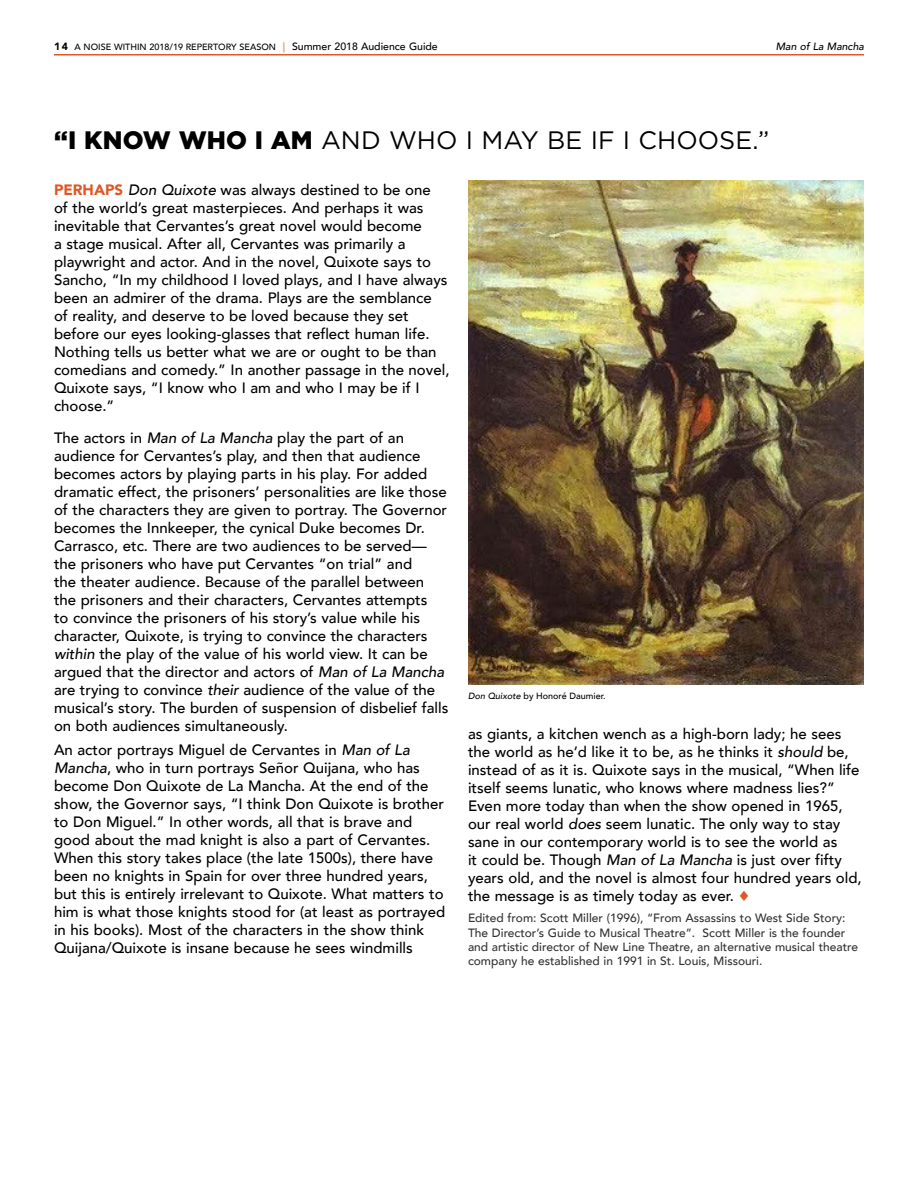
<style>
.page{position:relative;width:918px;height:1188px;background:#fff}
.page>*{position:absolute;margin:0;border:0;box-sizing:border-box;transform-origin:0 0}
.t1{font:25.2px "Gotham";color:#000}
.t2{font:500 15px/18px "Avenir";color:#000}
.t3{font:500 12px/14.4px "Avenir";color:#333}
.t4{font:italic 500 10.5px "Avenir";color:#000}
.t5{font:500 9px "Avenir";color:#000}
.s1{font-weight:900;font-size:10.5px}
.s2{font-weight:900;font-size:10.5px;color:#eca57f}
.s3{font-size:10.5px}
.s4{font-weight:900}
.s5{font-weight:900;color:#dd5826}
.s6{font-style:italic}
.s7{color:#dd5826}
</style>
<div class="page">
<img style="left:468px;top:180px;width:396px;height:504px">
<hr style="left:54px;top:54px;width:810px;height:2px;background:#dd5826">
<p class="t5" style="left:54px;top:39px;width:385px"><span class="s1">14</span> A NOISE WITHIN 2018/19 REPERTORY SEASON <span class="s2">|</span> <span class="s3">Summer 2018 Audience Guide</span></p>
<p class="t4" style="left:776px;top:40px;width:90px">Man of La Mancha</p>
<h1 class="t1" style="left:54px;top:124px;width:717px"><span class="s4">“I KNOW WHO I AM</span> AND WHO I MAY BE IF I CHOOSE.”</h1>
<p class="t2" style="left:54px;top:180px;width:397px"><span class="s5">PERHAPS</span> <span class="s6">Don Quixote</span> was always destined to be one<br>of the world’s great masterpieces. And perhaps it was inevitable that Cervantes’s great novel would become<br>a stage musical. After all, Cervantes was primarily a playwright and actor. And in the novel, Quixote says to Sancho, “In my childhood I loved plays, and I have always been an admirer of the drama. Plays are the semblance<br>of reality, and deserve to be loved because they set before our eyes looking-glasses that reflect human life.<br>Nothing tells us better what we are or ought to be than comedians and comedy.” In another passage in the novel, Quixote says, “I know who I am and who I may be if I choose.”</p>
<p class="t2" style="left:54px;top:427px;width:396px">The actors in <span class="s6">Man of La Mancha</span> play the part of an audience for Cervantes’s play, and then that audience becomes actors by playing parts in his play. For added dramatic effect, the prisoners’ personalities are like those of the characters they are given to portray. The Governor becomes the Innkeeper, the cynical Duke becomes Dr.<br>Carrasco, etc. There are two audiences to be served— the prisoners who have put Cervantes “on trial” and<br>the theater audience. Because of the parallel between the prisoners and their characters, Cervantes attempts<br>to convince the prisoners of his story’s value while his character, Quixote, is trying to convince the characters <span class="s6">within</span> the play of the value of his world view. It can be argued that the director and actors of <span class="s6">Man of La Mancha </span>are trying to convince <span class="s6">their</span> audience of the value of the musical’s story. The burden of suspension of disbelief falls on both audiences simultaneously.</p>
<p class="t2" style="left:54px;top:740px;width:393px">An actor portrays Miguel de Cervantes in <span class="s6">Man of La Mancha</span>, who in turn portrays Señor Quijana, who has become Don Quixote de La Mancha. At the end of the show, the Governor says, “I think Don Quixote is brother to Don Miguel.” In other words, all that is brave and good about the mad knight is also a part of Cervantes.<br>When this story takes place (the late 1500s), there have been no knights in Spain for over three hundred years, but this is entirely irrelevant to Quixote. What matters to him is what those knights stood for (at least as portrayed in his books). Most of the characters in the show think Quijana/Quixote is insane because he sees windmills</p>
<p class="t5" style="left:468px;top:688px;width:139px"><span class="s6">Don Quixote</span> by Honoré Daumier.</p>
<p class="t2" style="left:468px;top:724px;width:395px">as giants, a kitchen wench as a high-born lady; he sees the world as he’d like it to be, as he thinks it <span class="s6">should</span> be, instead of as it is. Quixote says in the musical, “When life itself seems lunatic, who knows where madness lies?” Even more today than when the show opened in 1965, our real world <span class="s6">does</span> seem lunatic. The only way to stay sane in our contemporary world is to see the world as<br>it could be. Though <span class="s6">Man of La Mancha</span> is just over fifty years old, and the novel is almost four hundred years old, the message is as timely today as ever. <span class="s7">♦</span></p>
<p class="t3" style="left:468px;top:910px;width:392px">Edited from: Scott Miller (1996), “From Assassins to West Side Story:<br>The Director’s Guide to Musical Theatre”. Scott Miller is the founder and artistic director of New Line Theatre, an alternative musical theatre company he established in 1991 in St. Louis, Missouri.</p>
</div>
